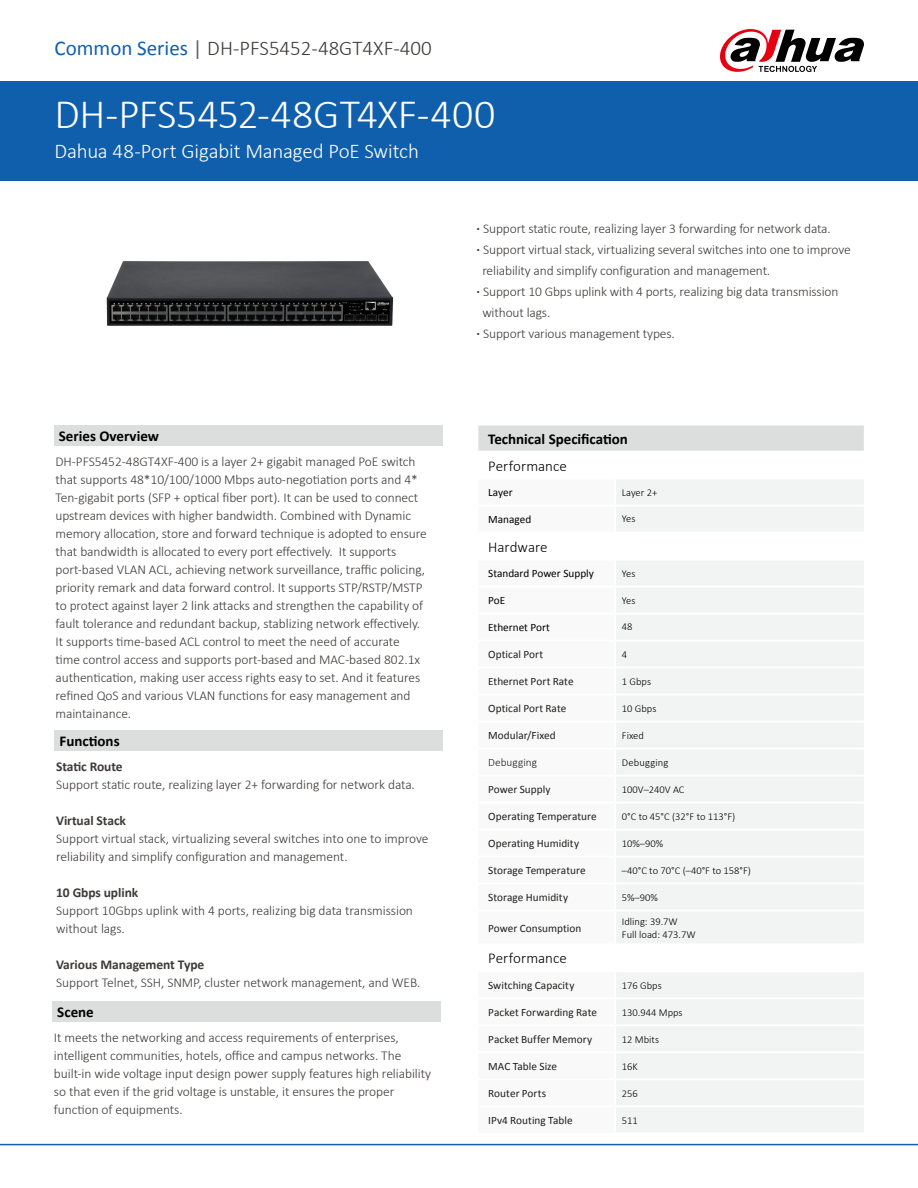
<style>
.page{position:relative;width:918px;height:1188px;background:#fff}
.page>*{position:absolute;margin:0;border:0;box-sizing:border-box;transform-origin:0 0}
.t1{font:300 42px "Calibri";letter-spacing:-.01em;color:#fff}
.t2{font:300 21px "Calibri";letter-spacing:-.01em;color:#fff}
.t3{font:300 21px "Calibri";color:#3e3a39}
.t4{font:700 15px "Calibri";color:#000}
.t5{font:300 15px "Calibri";color:#000}
.t6{font:300 13.5px/18px "Calibri";letter-spacing:-.005em;color:#3e3a39}
.t7{font:700 13.5px "Calibri";letter-spacing:-.005em;color:#3e3a39}
.t8{font:11.25px "Calibri";letter-spacing:.005em;color:#1f1e1d}
.t9{font:11.25px "Calibri";color:#000}
.t10{font:300 11.25px "Calibri";letter-spacing:.005em;color:#1f1e1d}
.t11{font:300 10.5px/12.6px "Calibri";color:#000}
.s1{font-weight:400;color:#0f5fad}
.s2{font-weight:400;color:#656464}
.s3{font-weight:700}
</style>
<div class="page">
<div style="left:0;top:81px;width:918px;height:100px;background:#0f5fad"></div>
<hr style="left:0;top:1144px;width:918px;height:1px;background:#0f5fad">
<svg style="left:720px;top:29px;width:144px;height:43px"></svg>
<img style="left:106px;top:261px;width:288px;height:65px">
<div style="left:54px;top:425px;width:389px;height:21px;background:#dcdddd"></div>
<div style="left:52px;top:1001px;width:389px;height:21px;background:#dcdddd"></div>
<div style="left:54px;top:730px;width:389px;height:21px;background:#dcdddd"></div>
<svg style="left:478px;top:426px;width:386px;height:706px"></svg>
<hr style="left:615px;top:1105px;width:251px;height:2px;background:#fff">
<hr style="left:614px;top:1107px;width:2px;height:25px;background:#fff">
<h2 class="t3" style="left:55px;top:35px;width:379px"><span class="s1">Common Series</span> <span class="s2">|</span> DH-PFS5452-48GT4XF-400</h2>
<h1 class="t1" style="left:55px;top:88px;width:442px">DH-PFS5452-48GT4XF-400</h1>
<h2 class="t2" style="left:55px;top:138px;width:366px">Dahua 48-Port Gigabit Managed PoE Switch</h2>
<p class="t4" style="left:59px;top:426px;width:102px">Series Overview</p>
<p class="t6" style="left:56px;top:452px;width:373px">DH-PFS5452-48GT4XF-400 is a layer 2+ gigabit managed PoE switch that supports 48*10/100/1000 Mbps auto-negotiation ports and 4* Ten-gigabit ports (SFP + optical fiber port). It can be used to connect upstream devices with higher bandwidth. Combined with Dynamic memory allocation, store and forward technique is adopted to ensure that bandwidth is allocated to every port effectively. It supports port-based VLAN ACL, achieving network surveillance, traffic policing, priority remark and data forward control. It supports STP/RSTP/MSTP to protect against layer 2 link attacks and strengthen the capability of fault tolerance and redundant backup, stablizing network effectively.<br>It supports time-based ACL control to meet the need of accurate time control access and supports port-based and MAC-based 802.1x authentication, making user access rights easy to set. And it features refined QoS and various VLAN functions for easy management and maintainance.</p>
<p class="t4" style="left:60px;top:731px;width:62px">Functions</p>
<p class="t7" style="left:56px;top:758px;width:68px">Static Route</p>
<p class="t6" style="left:56px;top:776px;width:360px">Support static route, realizing layer 2+ forwarding for network data.</p>
<p class="t7" style="left:56px;top:812px;width:71px">Virtual Stack</p>
<p class="t6" style="left:56px;top:830px;width:374px">Support virtual stack, virtualizing several switches into one to improve reliability and simplify configuration and management.</p>
<p class="t7" style="left:56px;top:884px;width:84px">10 Gbps uplink</p>
<p class="t6" style="left:56px;top:902px;width:358px">Support 10Gbps uplink with 4 ports, realizing big data transmission without lags.</p>
<p class="t7" style="left:56px;top:956px;width:150px">Various Management Type</p>
<p class="t6" style="left:56px;top:974px;width:366px">Support Telnet, SSH, SNMP, cluster network management, and WEB.</p>
<p class="t4" style="left:57px;top:1003px;width:38px">Scene</p>
<p class="t6" style="left:54px;top:1028px;width:379px">It meets the networking and access requirements of enterprises, intelligent communities, hotels, office and campus networks. The built-in wide voltage input design power supply features high reliability so that even if the grid voltage is unstable, it ensures the proper function of equipments.</p>
<p class="t6" style="left:477px;top:220px;width:356px"><span class="s3">·</span> Support static route, realizing layer 3 forwarding for network data.</p>
<p class="t6" style="left:477px;top:241px;width:376px"><span class="s3">·</span> Support virtual stack, virtualizing several switches into one to improve</p>
<p class="t6" style="left:482px;top:262px;width:289px">reliability and simplify configuration and management.</p>
<p class="t6" style="left:477px;top:283px;width:363px"><span class="s3">·</span> Support 10 Gbps uplink with 4 ports, realizing big data transmission</p>
<p class="t6" style="left:482px;top:304px;width:69px">without lags.</p>
<p class="t6" style="left:477px;top:325px;width:200px"><span class="s3">·</span> Support various management types.</p>
<p class="t4" style="left:488px;top:429px;width:141px">Technical Specification</p>
<p class="t5" style="left:488px;top:456px;width:80px">Performance</p>
<p class="t9" style="left:488px;top:485px;width:26px">Layer</p>
<p class="t11" style="left:622px;top:486px;width:37px">Layer 2+</p>
<p class="t9" style="left:488px;top:512px;width:45px">Managed</p>
<p class="t11" style="left:622px;top:512px;width:15px">Yes</p>
<p class="t5" style="left:488px;top:537px;width:61px">Hardware</p>
<p class="t9" style="left:488px;top:566px;width:107px">Standard Power Supply</p>
<p class="t11" style="left:622px;top:567px;width:15px">Yes</p>
<p class="t9" style="left:488px;top:593px;width:19px">PoE</p>
<p class="t11" style="left:622px;top:594px;width:15px">Yes</p>
<p class="t9" style="left:488px;top:620px;width:63px">Ethernet Port</p>
<p class="t11" style="left:622px;top:620px;width:12px">48</p>
<p class="t8" style="left:488px;top:647px;width:56px">Optical Port</p>
<p class="t11" style="left:622px;top:648px;width:7px">4</p>
<p class="t8" style="left:488px;top:674px;width:87px">Ethernet Port Rate</p>
<p class="t11" style="left:622px;top:675px;width:31px">1 Gbps</p>
<p class="t8" style="left:488px;top:701px;width:80px">Optical Port Rate</p>
<p class="t11" style="left:622px;top:702px;width:36px">10 Gbps</p>
<p class="t8" style="left:488px;top:728px;width:69px">Modular/Fixed</p>
<p class="t11" style="left:622px;top:729px;width:23px">Fixed</p>
<p class="t10" style="left:488px;top:756px;width:50px">Debugging</p>
<p class="t11" style="left:622px;top:756px;width:48px">Debugging</p>
<p class="t8" style="left:488px;top:782px;width:64px">Power Supply</p>
<p class="t11" style="left:622px;top:783px;width:64px">100V–240V AC</p>
<p class="t8" style="left:488px;top:809px;width:110px">Operating Temperature</p>
<p class="t11" style="left:622px;top:810px;width:115px">0°C to 45°C (32°F to 113°F)</p>
<p class="t8" style="left:488px;top:836px;width:92px">Operating Humidity</p>
<p class="t11" style="left:622px;top:837px;width:43px">10%–90%</p>
<p class="t8" style="left:488px;top:863px;width:99px">Storage Temperature</p>
<p class="t11" style="left:622px;top:864px;width:131px">–40°C to 70°C (–40°F to 158°F)</p>
<p class="t8" style="left:488px;top:890px;width:81px">Storage Humidity</p>
<p class="t11" style="left:622px;top:891px;width:38px">5%–90%</p>
<p class="t8" style="left:488px;top:921px;width:95px">Power Consumption</p>
<p class="t11" style="left:622px;top:915px;width:75px">Idling: 39.7W<br>Full load: 473.7W</p>
<p class="t5" style="left:488px;top:949px;width:80px">Performance</p>
<p class="t8" style="left:488px;top:978px;width:88px">Switching Capacity</p>
<p class="t11" style="left:622px;top:979px;width:41px">176 Gbps</p>
<p class="t8" style="left:488px;top:1005px;width:110px">Packet Forwarding Rate</p>
<p class="t11" style="left:622px;top:1006px;width:62px">130.944 Mpps</p>
<p class="t8" style="left:488px;top:1032px;width:105px">Packet Buffer Memory</p>
<p class="t11" style="left:622px;top:1033px;width:39px">12 Mbits</p>
<p class="t8" style="left:488px;top:1059px;width:70px">MAC Table Size</p>
<p class="t11" style="left:622px;top:1060px;width:17px">16K</p>
<p class="t8" style="left:488px;top:1086px;width:60px">Router Ports</p>
<p class="t11" style="left:622px;top:1087px;width:17px">256</p>
<p class="t8" style="left:488px;top:1113px;width:86px">IPv4 Routing Table</p>
<p class="t11" style="left:622px;top:1114px;width:17px">511</p>
</div>
